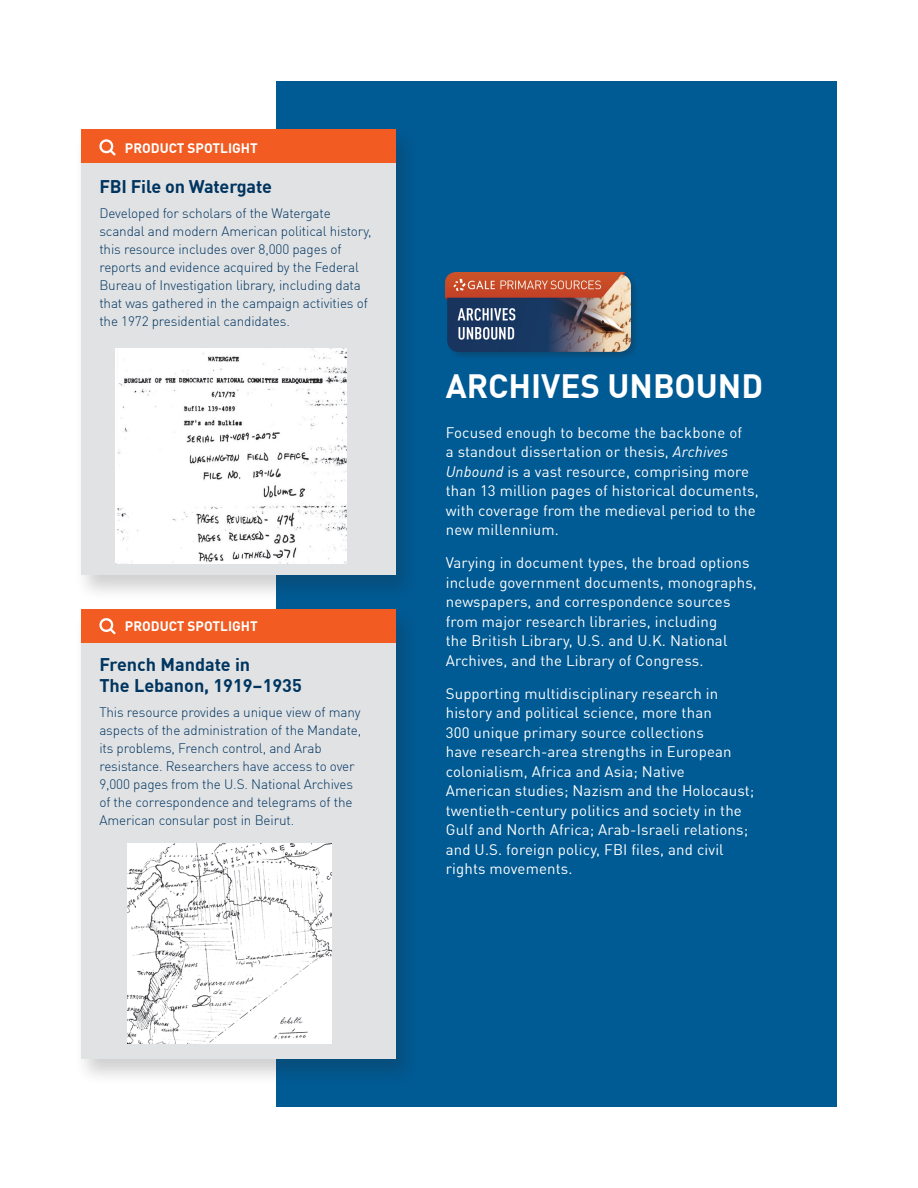
<style>
.page{position:relative;width:918px;height:1188px;background:#fff}
.page>*{position:absolute;margin:0;border:0;box-sizing:border-box;transform-origin:0 0}
.t1{font:700 33px "DIN Offc";color:#fff}
.t2{font:700 18px/21px "DIN Offc";color:#003560}
.t3{font:15px/19.5px "DIN Offc";letter-spacing:.01em;color:#fff}
.t4{font:300 13.5px/18px "DIN Offc";letter-spacing:-.01em;color:#003560}
.t5{font:700 13.5px "DIN Offc";color:#fff}
.s1{font-style:italic}
</style>
<div class="page">
<div style="left:277px;top:81px;width:560px;height:1026px;background:#005a93"></div>
<div style="left:445px;top:271px;width:194px;height:88px;background:#231f20;opacity:.25"></div>
<img style="left:446px;top:272px;width:185px;height:79px">
<div style="left:74px;top:606px;width:345px;height:480px;background:#231f20;opacity:.21"></div>
<div style="left:81px;top:609px;width:314px;height:449px;background:#e1e2e4"></div>
<div style="left:81px;top:609px;width:314px;height:34px;background:#f25b21"></div>
<img style="left:127px;top:844px;width:205px;height:199px">
<svg style="left:99px;top:618px;width:17px;height:16px"></svg>
<div style="left:74px;top:127px;width:345px;height:476px;background:#231f20;opacity:.21"></div>
<div style="left:81px;top:130px;width:314px;height:445px;background:#e1e2e4"></div>
<div style="left:81px;top:130px;width:314px;height:33px;background:#f25b21"></div>
<svg style="left:99px;top:139px;width:17px;height:17px"></svg>
<img style="left:117px;top:349px;width:229px;height:214px">
<p class="t5" style="left:125px;top:139px;width:134px">PRODUCT SPOTLIGHT</p>
<p class="t2" style="left:99px;top:176px;width:174px">FBI File on Watergate</p>
<p class="t4" style="left:99px;top:204px;width:274px">Developed for scholars of the Watergate scandal and modern American political history, this resource includes over 8,000 pages of reports and evidence acquired by the Federal Bureau of Investigation library, including data that was gathered in the campaign activities of the 1972 presidential candidates.</p>
<p class="t5" style="left:125px;top:617px;width:134px">PRODUCT SPOTLIGHT</p>
<p class="t2" style="left:99px;top:654px;width:204px">French Mandate in<br>The Lebanon, 1919–1935</p>
<p class="t4" style="left:99px;top:703px;width:263px">This resource provides a unique view of many aspects of the administration of the Mandate, its problems, French control, and Arab resistance. Researchers have access to over 9,000 pages from the U.S. National Archives of the correspondence and telegrams of the American consular post in Beirut.</p>
<p class="t1" style="left:446px;top:364px;width:319px">ARCHIVES UNBOUND</p>
<p class="t3" style="left:446px;top:423px;width:314px">Focused enough to become the backbone of<br>a standout dissertation or thesis, <span class="s1">Archives Unbound</span> is a vast resource, comprising more than 13 million pages of historical documents, with coverage from the medieval period to the new millennium.</p>
<p class="t3" style="left:446px;top:553px;width:313px">Varying in document types, the broad options include government documents, monographs, newspapers, and correspondence sources from major research libraries, including<br>the British Library, U.S. and U.K. National Archives, and the Library of Congress.</p>
<p class="t3" style="left:446px;top:684px;width:310px">Supporting multidisciplinary research in history and political science, more than<br>300 unique primary source collections<br>have research-area strengths in European colonialism, Africa and Asia; Native<br>American studies; Nazism and the Holocaust; twentieth-century politics and society in the Gulf and North Africa; Arab-Israeli relations; and U.S. foreign policy, FBI files, and civil rights movements.</p>
</div>
